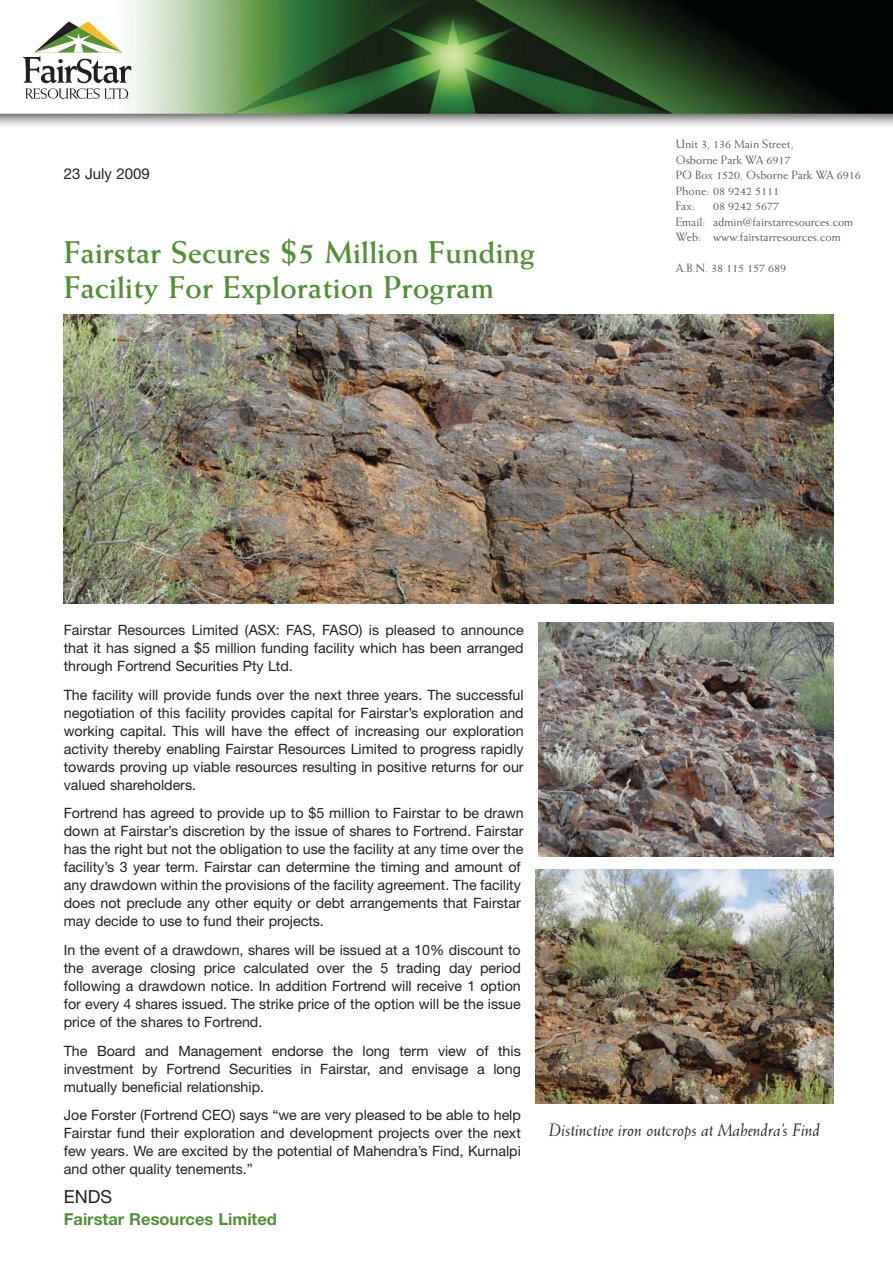
<style>
.page{position:relative;width:893px;height:1263px;background:#fff}
.page>*{position:absolute;margin:0;border:0;box-sizing:border-box;transform-origin:0 0}
.t1{font:700 31.5px/34.5px "Weiss";color:#519136}
.t2{font:italic 18px "Weiss";color:#231f20}
.t3{font:18px "Helvetica Neue";color:#231f20}
.t4{font:700 16.5px "Helvetica Neue";color:#519136}
.t5{font:15px "Helvetica Neue";color:#231f20}
.t6{font:14.25px/18px "Helvetica Neue";color:#231f20;text-align:justify}
.t7{font:12px/15.6px "Weiss";color:#58595b}
</style>
<div class="page">
<img style="left:0;top:0;width:892px;height:126px">
<svg style="left:23px;top:21px;width:108px;height:78px"></svg>
<img style="left:64px;top:314px;width:769px;height:290px">
<img style="left:539px;top:622px;width:294px;height:234px">
<img style="left:536px;top:870px;width:297px;height:233px">
<p class="t5" style="left:64px;top:168px;width:88px">23 July 2009</p>
<h1 class="t1" style="left:64px;top:238px;width:473px">Fairstar Secures $5 Million Funding<br>Facility For Exploration Program</h1>
<p class="t7" style="left:676px;top:137px;width:187px">Unit 3, 136 Main Street,<br>Osborne Park WA 6917<br>PO Box 1520, Osborne Park WA 6916<br>Phone: 08 9242 5111<br>Fax:</p>
<p class="t7" style="left:676px;top:200px;width:179px;text-indent:37px">08 9242 5677<br>Email: admin@fairstarresources.com<br>Web: www.fairstarresources.com</p>
<p class="t7" style="left:676px;top:262px;width:112px">A.B.N. 38 115 157 689</p>
<p class="t6" style="left:64px;top:623px;width:461px">Fairstar Resources Limited (ASX: FAS, FASO) is pleased to announce that it has signed a $5 million funding facility which has been arranged through Fortrend Securities Pty Ltd.</p>
<p class="t6" style="left:64px;top:687px;width:461px">The facility will provide funds over the next three years. The successful negotiation of this facility provides capital for Fairstar’s exploration and working capital. This will have the effect of increasing our exploration activity thereby enabling Fairstar Resources Limited to progress rapidly towards proving up viable resources resulting in positive returns for our valued shareholders.</p>
<p class="t6" style="left:64px;top:806px;width:461px;text-align:left">Fortrend has agreed to provide up to $5 million to Fairstar to be drawn down at Fairstar’s discretion by the issue of shares to Fortrend. Fairstar has the right but not the obligation to use the facility at any time over the facility’s 3 year term. Fairstar can determine the timing and amount of any drawdown within the provisions of the facility agreement. The facility does not preclude any other equity or debt arrangements that Fairstar may decide to use to fund their projects.</p>
<p class="t6" style="left:64px;top:942px;width:458px">In the event of a drawdown, shares will be issued at a 10% discount to the average closing price calculated over the 5 trading day period following a drawdown notice. In addition Fortrend will receive 1 option for every 4 shares issued. The strike price of the option will be the issue price of the shares to Fortrend.</p>
<p class="t6" style="left:64px;top:1043px;width:458px">The Board and Management endorse the long term view of this investment by Fortrend Securities in Fairstar, and envisage a long mutually beneficial relationship.</p>
<p class="t6" style="left:64px;top:1108px;width:459px">Joe Forster (Fortrend CEO) says “we are very pleased to be able to help Fairstar fund their exploration and development projects over the next few years. We are excited by the potential of Mahendra’s Find, Kurnalpi and other quality tenements.”</p>
<p class="t3" style="left:64px;top:1190px;width:50px">ENDS</p>
<p class="t4" style="left:64px;top:1214px;width:215px">Fairstar Resources Limited</p>
<p class="t2" style="left:549px;top:1123px;width:272px">Distinctive iron outcrops at Mahendra’s Find</p>
</div>
